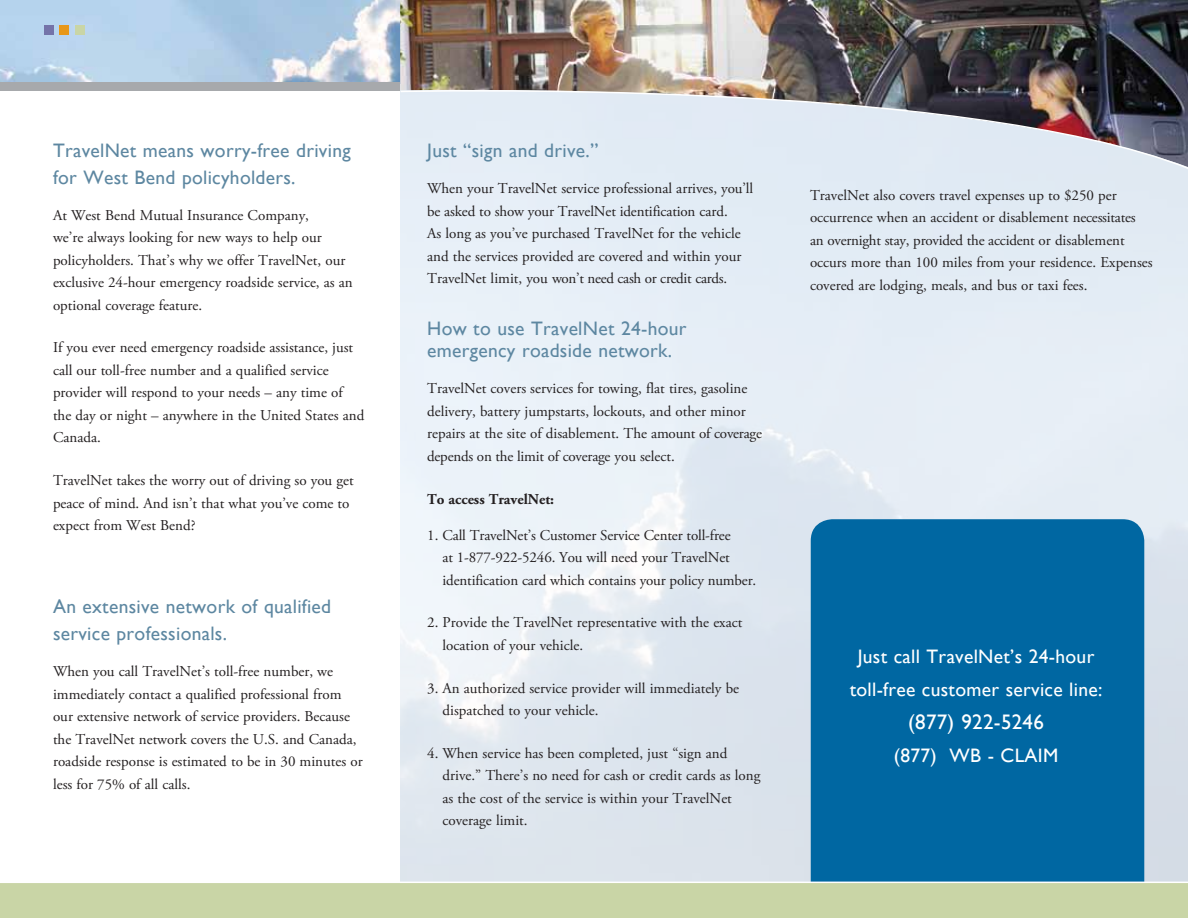
<style>
.page{position:relative;width:1188px;height:918px;background:#fff}
.page>*{position:absolute;margin:0;border:0;box-sizing:border-box;transform-origin:0 0}
.t1{font:21px "Gill Sans";letter-spacing:.015em;color:#fff}
.t2{font:19.5px/27px "Gill Sans";letter-spacing:.015em;color:#5d87a1}
.t3{font:19.5px/33px "Gill Sans";letter-spacing:.015em;color:#fff;text-align:center}
.t4{font:15px/22.5px "Adobe Garamond Pro";color:#231f20}
.t5{font:700 15px "Adobe Garamond Pro";color:#231f20}
</style>
<div class="page">
<img style="left:400px;top:171px;width:788px;height:711px">
<img style="left:0;top:0;width:400px;height:82px">
<div style="left:0;top:82px;width:400px;height:9px;background:#a7a9ac"></div>
<div style="left:75px;top:25px;width:10px;height:10px;background:#c9d5a6"></div>
<div style="left:59px;top:25px;width:10px;height:10px;background:#e89719"></div>
<div style="left:44px;top:25px;width:10px;height:10px;background:#7473a9"></div>
<div style="left:811px;top:519px;width:333px;height:387px;background:#0067a2;border-radius:22px"></div>
<div style="left:0;top:882px;width:1188px;height:36px;background:#c9d5a6"></div>
<img style="left:400px;top:0;width:788px;height:78px">
<img style="left:399px;top:78px;width:789px;height:93px">
<h2 class="t2" style="left:53px;top:136px;width:299px">TravelNet means worry-free driving for West Bend policyholders.</h2>
<p class="t4" style="left:53px;top:204px;width:301px">At West Bend Mutual Insurance Company,<br>we’re always looking for new ways to help our policyholders. That’s why we offer TravelNet, our exclusive 24-hour emergency roadside service, as an optional coverage feature.</p>
<p class="t4" style="left:53px;top:337px;width:313px">If you ever need emergency roadside assistance, just call our toll-free number and a qualified service provider will respond to your needs – any time of the day or night – anywhere in the United States and Canada.</p>
<p class="t4" style="left:53px;top:470px;width:302px">TravelNet takes the worry out of driving so you get peace of mind. And isn’t that what you’ve come to expect from West Bend?</p>
<h2 class="t2" style="left:53px;top:593px;width:280px">An extensive network of qualified service professionals.</h2>
<p class="t4" style="left:53px;top:661px;width:311px">When you call TravelNet’s toll-free number, we immediately contact a qualified professional from our extensive network of service providers. Because the TravelNet network covers the U.S. and Canada, roadside response is estimated to be in 30 minutes or less for 75% of all calls.</p>
<h2 class="t2" style="left:427px;top:137px;width:173px">Just “sign and drive.”</h2>
<p class="t4" style="left:427px;top:178px;width:327px">When your TravelNet service professional arrives, you’ll be asked to show your TravelNet identification card.<br>As long as you’ve purchased TravelNet for the vehicle and the services provided are covered and within your TravelNet limit, you won’t need cash or credit cards.</p>
<h2 class="t2" style="left:427px;top:317px;width:261px;line-height:22.5px">How to use TravelNet 24-hour emergency roadside network.</h2>
<p class="t4" style="left:427px;top:378px;width:336px">TravelNet covers services for towing, flat tires, gasoline delivery, battery jumpstarts, lockouts, and other minor repairs at the site of disablement. The amount of coverage depends on the limit of coverage you select.</p>
<p class="t5" style="left:427px;top:490px;width:128px">To access TravelNet:</p>
<p class="t4" style="left:443px;top:524px;width:315px;text-indent:-15px">1. Call TravelNet’s Customer Service Center toll-free<br>at 1-877-922-5246. You will need your TravelNet identification card which contains your policy number.</p>
<p class="t4" style="left:443px;top:612px;width:301px;text-indent:-15px">2. Provide the TravelNet representative with the exact location of your vehicle.</p>
<p class="t4" style="left:443px;top:677px;width:298px;text-indent:-15px">3. An authorized service provider will immediately be dispatched to your vehicle.</p>
<p class="t4" style="left:443px;top:743px;width:319px;text-indent:-15px">4. When service has been completed, just “sign and drive.” There’s no need for cash or credit cards as long as the cost of the service is within your TravelNet coverage limit.</p>
<p class="t4" style="left:810px;top:184px;width:344px">TravelNet also covers travel expenses up to $250 per occurrence when an accident or disablement necessitates an overnight stay, provided the accident or disablement occurs more than 100 miles from your residence. Expenses covered are lodging, meals, and bus or taxi fees.</p>
<h2 class="t3" style="left:850px;top:639px;width:254px">Just call TravelNet’s 24-hour toll-free customer service line:</h2>
<h1 class="t1" style="left:908px;top:709px;width:137px">(877) 922-5246</h1>
<h2 class="t3" style="left:894px;top:738px;width:166px">(877) WB - CLAIM</h2>
</div>
